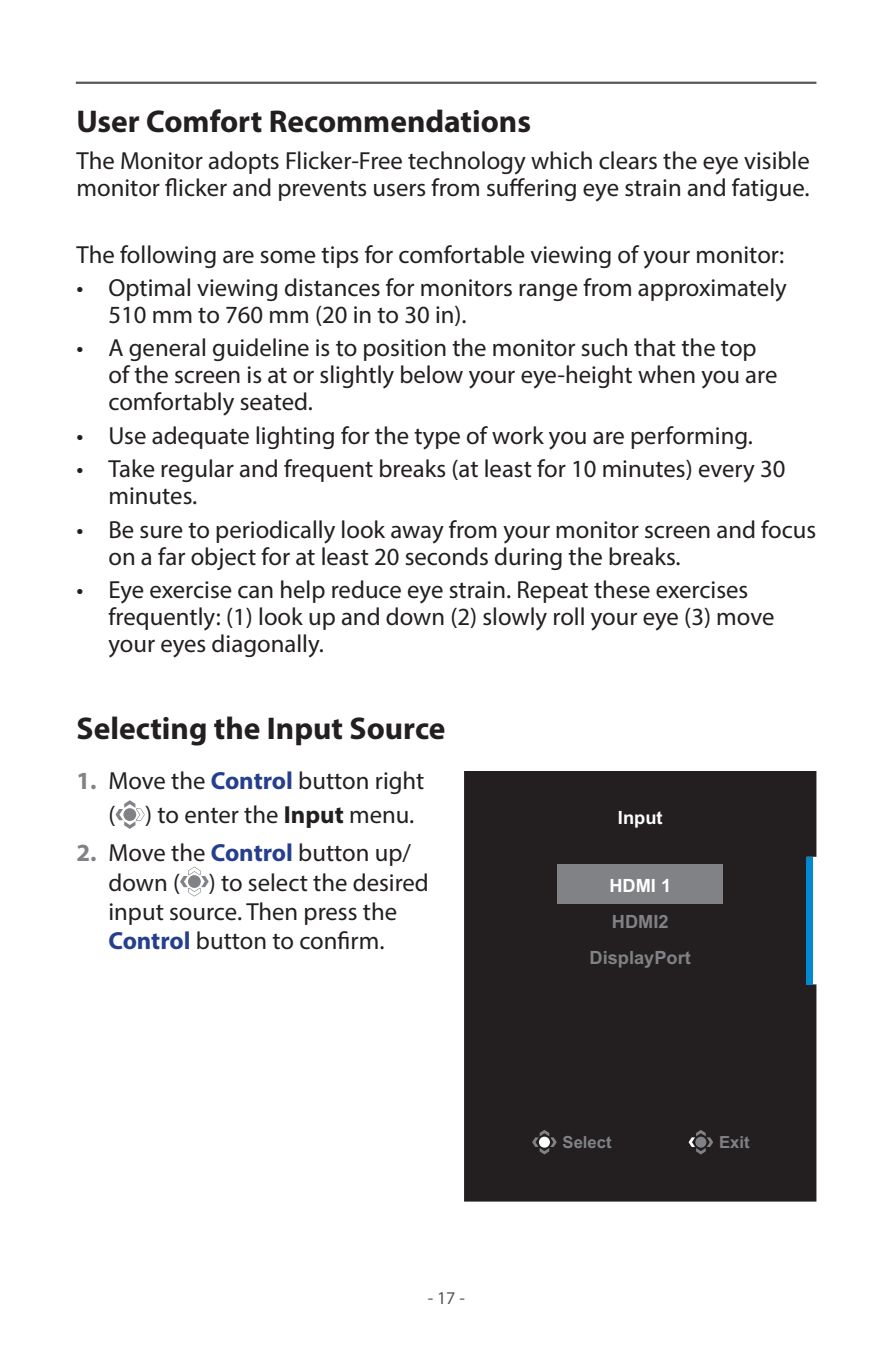
<style>
.page{position:relative;width:893px;height:1346px;background:#fff}
.page>*{position:absolute;margin:0;border:0;box-sizing:border-box;transform-origin:0 0}
.t1{font:700 31.5px "Myriad Pro";color:#231f20}
.t2{font:24.75px/27px "Myriad Pro";color:#231f20}
.t3{font:700 18.22px/36px "Arial";color:#808285;text-align:center}
.t4{font:700 18.22px "Arial";color:#fff}
.t5{font:18px "Myriad Pro";color:#57585a}
.t6{font:700 16.65px "Arial";color:#808285}
.s1{font-weight:700;color:#808285}
.s2{font-weight:700;color:#253f8e}
.s3{font-weight:700}
</style>
<div class="page">
<hr style="left:76px;top:82px;width:740px;height:2px;background:#57585a">
<svg style="left:115px;top:800px;width:30px;height:29px"></svg>
<svg style="left:180px;top:866px;width:29px;height:31px"></svg>
<div style="left:464px;top:771px;width:352px;height:430px;background:#231f20"></div>
<div style="left:806px;top:857px;width:7px;height:127px;background:#0089cf"></div>
<div style="left:557px;top:864px;width:166px;height:40px;background:#808285"></div>
<svg style="left:532px;top:1130px;width:25px;height:24px"></svg>
<svg style="left:689px;top:1130px;width:24px;height:24px"></svg>
<p class="t1" style="left:77px;top:101px;width:456px">User Comfort Recommendations</p>
<p class="t2" style="left:77px;top:147px;width:735px">The Monitor adopts Flicker-Free technology which clears the eye visible monitor flicker and prevents users from suffering eye strain and fatigue.</p>
<p class="t2" style="left:77px;top:240px;width:709px">The following are some tips for comfortable viewing of your monitor:</p>
<p class="t2" style="left:108px;top:274px;width:680px;text-indent:-32px">• Optimal viewing distances for monitors range from approximately<br>510 mm to 760 mm (20 in to 30 in).</p>
<p class="t2" style="left:108px;top:334px;width:670px;text-indent:-32px">• A general guideline is to position the monitor such that the top of the screen is at or slightly below your eye-height when you are comfortably seated.</p>
<p class="t2" style="left:77px;top:422px;width:678px">• Use adequate lighting for the type of work you are performing.</p>
<p class="t2" style="left:108px;top:455px;width:679px;text-indent:-32px">• Take regular and frequent breaks (at least for 10 minutes) every 30 minutes.</p>
<p class="t2" style="left:108px;top:515px;width:709px;text-indent:-32px">• Be sure to periodically look away from your monitor screen and focus on a far object for at least 20 seconds during the breaks.</p>
<p class="t2" style="left:108px;top:576px;width:667px;text-indent:-32px">• Eye exercise can help reduce eye strain. Repeat these exercises frequently: (1) look up and down (2) slowly roll your eye (3) move your eyes diagonally.</p>
<p class="t1" style="left:77px;top:708px;width:370px">Selecting the Input Source</p>
<p class="t2" style="left:108px;top:763px;width:318px;line-height:33.8px;text-indent:-32px"><span class="s1">1.</span> Move the <span class="s2">Control</span> button right ( ) to enter the <span class="s3">Input</span> menu.</p>
<p class="t2" style="left:108px;top:838px;width:322px;line-height:29.2px;text-indent:-32px"><span class="s1">2.</span> Move the <span class="s2">Control</span> button up/ down ( ) to select the desired input source. Then press the<br><span class="s2">Control</span> button to confirm.</p>
<p class="t5" style="left:428px;top:1287px;width:39px">- 17 -</p>
<p class="t4" style="left:618px;top:805px;width:46px">Input</p>
<p class="t4" style="left:609px;top:873px;width:63px">HDMI 1</p>
<p class="t3" style="left:590px;top:904px;width:103px">HDMI2<br>DisplayPort</p>
<p class="t6" style="left:563px;top:1130px;width:51px">Select</p>
<p class="t6" style="left:719px;top:1130px;width:32px">Exit</p>
</div>
